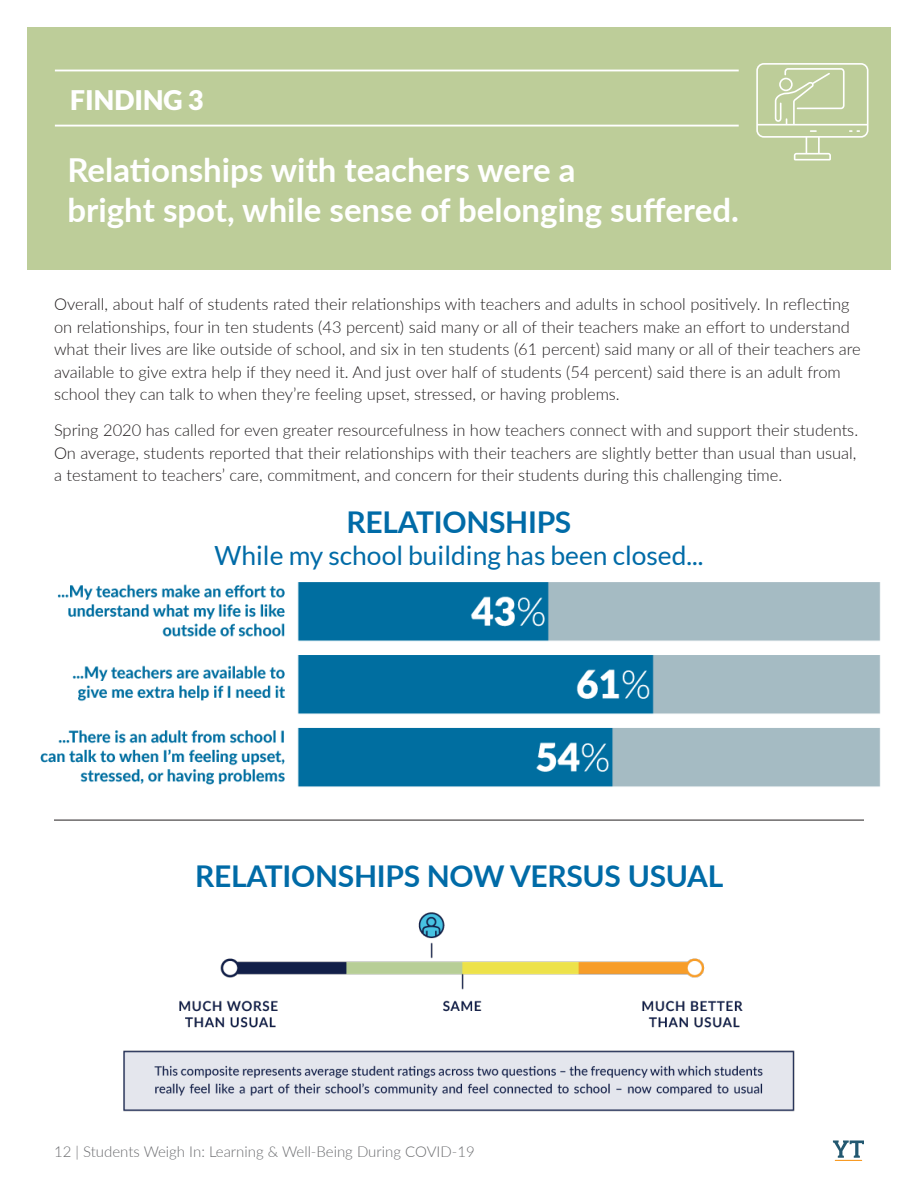
<style>
.page{position:relative;width:918px;height:1188px;background:#fff}
.page>*{position:absolute;margin:0;border:0;box-sizing:border-box;transform-origin:0 0}
.FINDING_PAGE_-_Copy{font:700 33px/39.6px "Lato";color:#fff}
.Infographic_Heading{font:700 30px "Lato";letter-spacing:-.01em;color:#006ba7}
.Key_Finding_Header{font:900 27px "Lato";color:#fff}
.Infographic_Heading-2{font:26.4px "Lato";color:#006ba7}
.body{font:300 16.5px/22.5px "Lato";color:#231f20}
.t1{font:300 15px "Lato";color:#6c6d70}
</style>
<div class="page">
<svg style="left:833px;top:1140px;width:31px;height:21px"></svg>
<div style="left:27px;top:27px;width:864px;height:243px;background:#bdcd99"></div>
<svg style="left:756px;top:63px;width:112px;height:98px"></svg>
<hr style="left:55px;top:125px;width:684px;height:2px;background:#fff">
<hr style="left:55px;top:70px;width:684px;height:1px;background:#fff">
<img style="left:40px;top:582px;width:841px;height:205px">
<img style="left:179px;top:912px;width:564px;height:116px">
<img style="left:123px;top:1050px;width:672px;height:62px">
<hr style="left:54px;top:820px;width:810px;height:1px;background:#231f20">
<p class="Key_Finding_Header" style="left:70px;top:84px;width:135px">FINDING 3</p>
<p class="FINDING_PAGE_-_Copy" style="left:68px;top:149px;width:673px">Relationships with teachers were a<br>bright spot, while sense of belonging suffered.</p>
<p class="body" style="left:54px;top:293px;width:808px">Overall, about half of students rated their relationships with teachers and adults in school positively. In reflecting on relationships, four in ten students (43 percent) said many or all of their teachers make an effort to understand what their lives are like outside of school, and six in ten students (61 percent) said many or all of their teachers are available to give extra help if they need it. And just over half of students (54 percent) said there is an adult from school they can talk to when they’re feeling upset, stressed, or having problems.</p>
<p class="body" style="left:54px;top:419px;width:806px;text-align:justify">Spring 2020 has called for even greater resourcefulness in how teachers connect with and support their students.<br>On average, students reported that their relationships with their teachers are slightly better than usual than usual, a testament to teachers’ care, commitment, and concern for their students during this challenging time.</p>
<p class="Infographic_Heading" style="left:347px;top:500px;width:226px">RELATIONSHIPS</p>
<p class="Infographic_Heading-2" style="left:215px;top:541px;width:490px">While my school building has been closed...</p>
<p class="Infographic_Heading" style="left:195px;top:854px;width:530px">RELATIONSHIPS NOW VERSUS USUAL</p>
<p class="t1" style="left:54px;top:1141px;width:422px">12 | Students Weigh In: Learning &amp; Well-Being During COVID-19</p>
</div>
